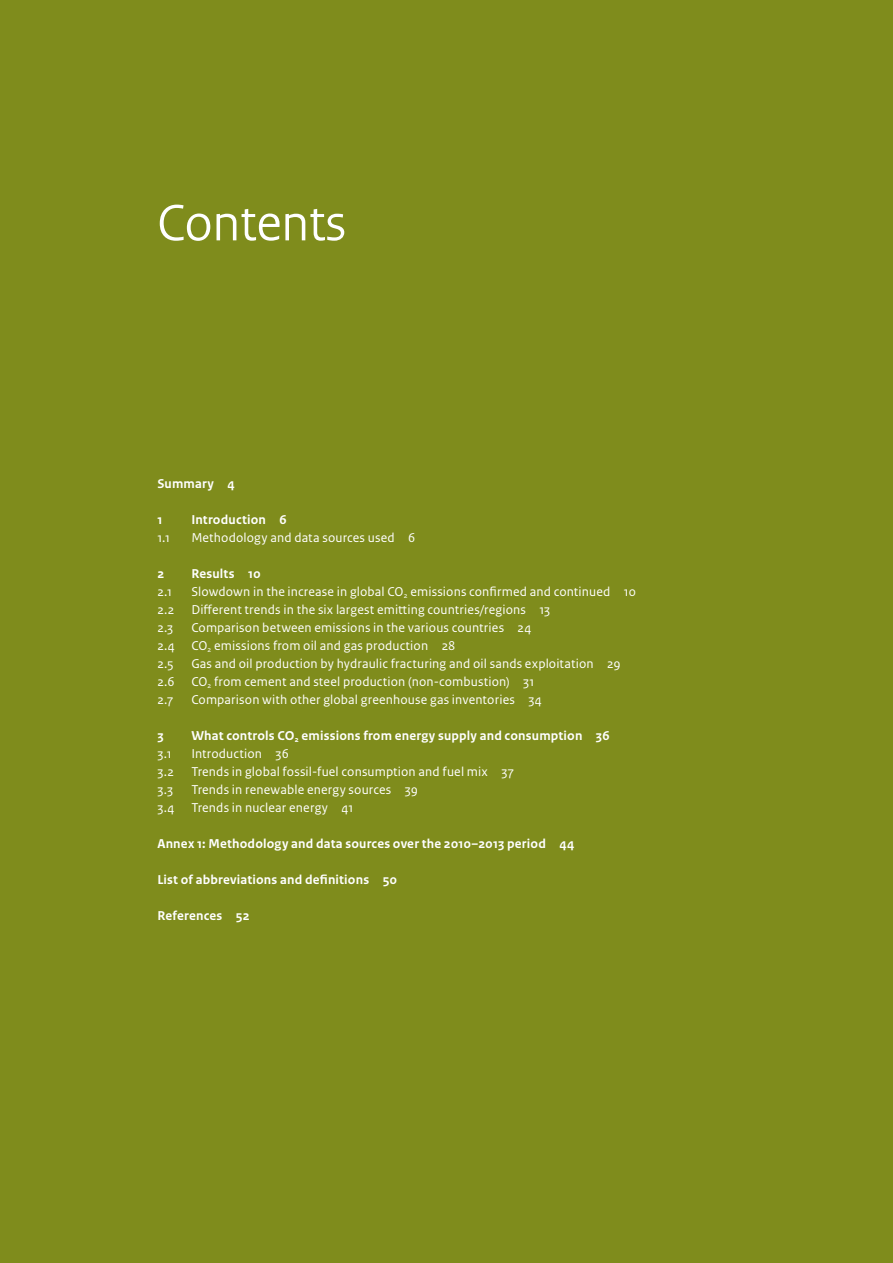
<style>
.page{position:relative;width:893px;height:1263px;background:#7f8c1c}
.page>*{position:absolute;margin:0;border:0;box-sizing:border-box;transform-origin:0 0}
.H0_TOC{font:54px "Rijksoverheid Sans Heading";color:#fff}
.H2_TOC{font:13.5px "Rijksoverheid Sans Text";letter-spacing:.01em;color:#fff}
.H1_Preface_TOC{font:700 13.5px "Rijksoverheid Sans Text";letter-spacing:.015em;color:#fff}
</style>
<div class="page">
<p class="H0_TOC" style="left:157px;top:192px;width:190px">Contents</p>
<p class="H1_Preface_TOC" style="left:157px;top:476px;width:79px">Summary 4</p>
<p class="H1_Preface_TOC" style="left:157px;top:512px;width:7px">1</p>
<p class="H1_Preface_TOC" style="left:191px;top:512px;width:97px">Introduction 6</p>
<p class="H2_TOC" style="left:157px;top:530px;width:14px">1.1</p>
<p class="H2_TOC" style="left:191px;top:530px;width:226px">Methodology and data sources used 6</p>
<p class="H1_Preface_TOC" style="left:157px;top:566px;width:8px">2</p>
<p class="H1_Preface_TOC" style="left:191px;top:566px;width:71px">Results 10</p>
<p class="H2_TOC" style="left:157px;top:584px;width:16px">2.1</p>
<p class="H2_TOC" style="left:191px;top:584px;width:446px">Slowdown in the increase in global CO<sub>2</sub> emissions confirmed and continued 10</p>
<p class="H2_TOC" style="left:157px;top:602px;width:19px">2.2</p>
<p class="H2_TOC" style="left:191px;top:602px;width:360px">Different trends in the six largest emitting countries/regions 13</p>
<p class="H2_TOC" style="left:157px;top:620px;width:17px">2.3</p>
<p class="H2_TOC" style="left:191px;top:620px;width:342px">Comparison between emissions in the various countries 24</p>
<p class="H2_TOC" style="left:157px;top:638px;width:300px">2.4 CO<sub>2</sub> emissions from oil and gas production 28</p>
<p class="H2_TOC" style="left:157px;top:656px;width:18px">2.5</p>
<p class="H2_TOC" style="left:191px;top:656px;width:431px">Gas and oil production by hydraulic fracturing and oil sands exploitation 29</p>
<p class="H2_TOC" style="left:157px;top:674px;width:379px">2.6 CO<sub>2</sub> from cement and steel production (non-combustion) 31</p>
<p class="H2_TOC" style="left:157px;top:692px;width:18px">2.7</p>
<p class="H2_TOC" style="left:191px;top:692px;width:352px">Comparison with other global greenhouse gas inventories 34</p>
<p class="H1_Preface_TOC" style="left:157px;top:728px;width:8px">3</p>
<p class="H1_Preface_TOC" style="left:191px;top:728px;width:420px">What controls CO<sub>2</sub> emissions from energy supply and consumption 36</p>
<p class="H2_TOC" style="left:157px;top:746px;width:16px">3.1</p>
<p class="H2_TOC" style="left:191px;top:746px;width:99px">Introduction 36</p>
<p class="H2_TOC" style="left:157px;top:764px;width:18px">3.2</p>
<p class="H2_TOC" style="left:191px;top:764px;width:324px">Trends in global fossil-fuel consumption and fuel mix 37</p>
<p class="H2_TOC" style="left:157px;top:782px;width:17px">3.3</p>
<p class="H2_TOC" style="left:191px;top:782px;width:228px">Trends in renewable energy sources 39</p>
<p class="H2_TOC" style="left:157px;top:800px;width:197px">3.4 Trends in nuclear energy 41</p>
<p class="H1_Preface_TOC" style="left:157px;top:836px;width:418px">Annex 1: Methodology and data sources over the 2010–2013 period 44</p>
<p class="H1_Preface_TOC" style="left:157px;top:872px;width:241px">List of abbreviations and definitions 50</p>
<p class="H1_Preface_TOC" style="left:157px;top:908px;width:94px">References 52</p>
</div>
